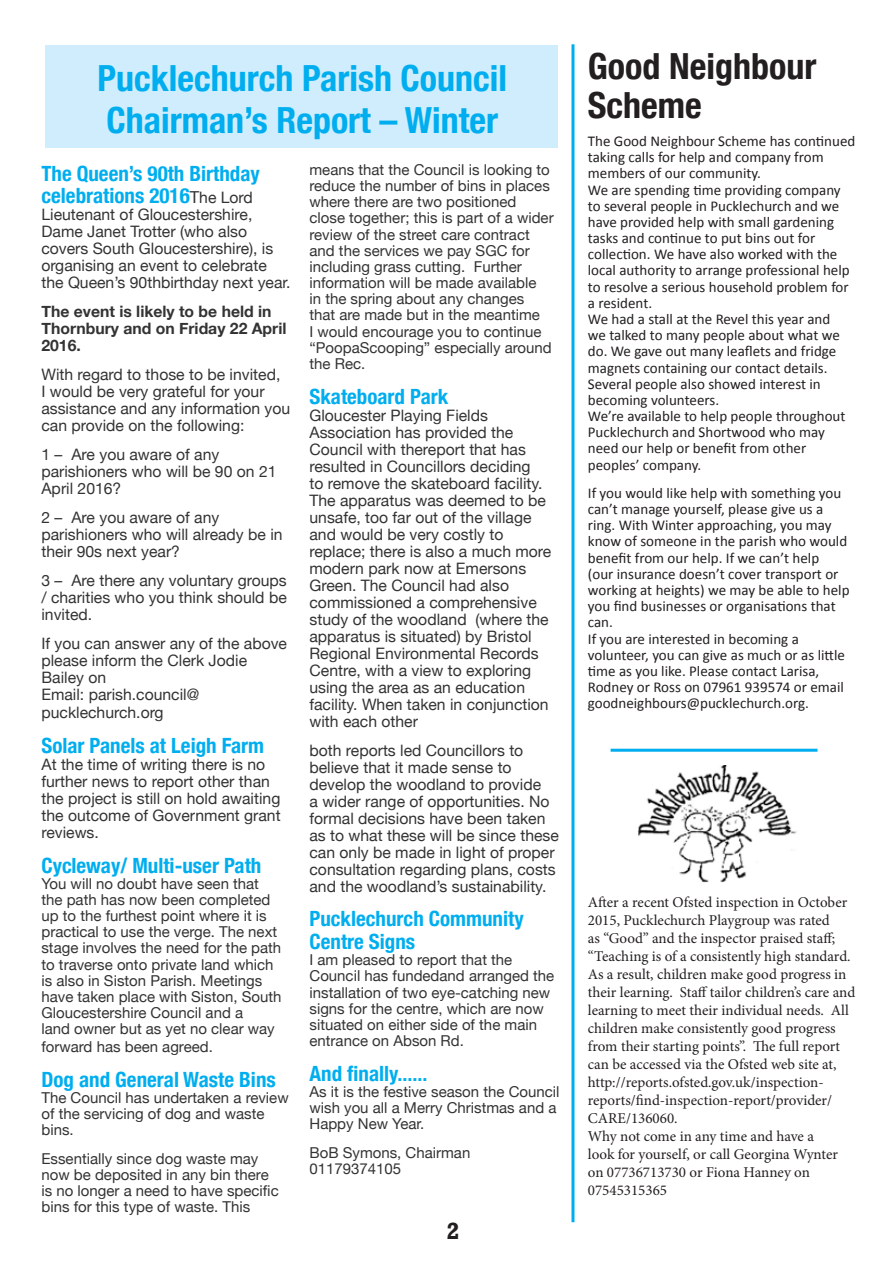
<style>
.page{position:relative;width:893px;height:1263px;background:#fff}
.page>*{position:absolute;margin:0;border:0;box-sizing:border-box;transform-origin:0 0}
.t1{font:700 condensed 36px/42px "Helvetica Neue";color:#00aeef}
.t2{font:700 condensed 36px/38.8px "Helvetica Neue";color:#231f20}
.t3{font:700 24px "Rockwell";color:#231f20}
.t4{font:700 condensed 21px/22.6px "Helvetica Neue";color:#00aeef}
.t5{font:15.75px/17px "Helvetica Neue";color:#333}
.t6{font:700 15.75px/17px "Helvetica Neue";color:#333}
.t7{font:15px/16.2px "Helvetica Neue";color:#333}
.t8{font:15px/16.2px "Calibri";color:#231f20}
.t9{font:15px/18px "Minion Pro";color:#231f20}
.s1{font-weight:400;font-stretch:normal;font-size:16.5px;color:#333}
.s2{font-weight:400;font-stretch:normal;font-size:15.75px;color:#333}
</style>
<div class="page">
<div style="left:45px;top:46px;width:513px;height:102px;background:#cfedfc"></div>
<img style="left:638px;top:765px;width:159px;height:117px">
<hr style="left:571px;top:44px;width:3px;height:1178px;background:#00aeef">
<hr style="left:611px;top:749px;width:206px;height:3px;background:#00aeef">
<h1 class="t1" style="left:97px;top:55px;width:411px">Pucklechurch Parish Council<br>Chairman’s Report – Winter</h1>
<h3 class="t4" style="left:41px;top:160px;width:220px">The Queen’s 90th Birthday celebrations 2016<span class="s1">T</span><span class="s2">he Lord</span></h3>
<p class="t5" style="left:41px;top:205px;width:251px">Lieutenant of Gloucestershire, Dame Janet Trotter (who also covers South Gloucestershire), is organising an event to celebrate the Queen’s 90thbirthday next year.</p>
<p class="t6" style="left:41px;top:302px;width:247px">The event is likely to be held in<br>Thornbury and on Friday 22 April<br>2016.</p>
<p class="t5" style="left:41px;top:365px;width:250px">With regard to those to be invited,<br>I would be very grateful for your assistance and any information you can provide on the following:</p>
<p class="t5" style="left:41px;top:445px;width:237px">1 – Are you aware of any parishioners who will be 90 on 21<br>April 2016?</p>
<p class="t5" style="left:41px;top:508px;width:243px">2 – Are you aware of any parishioners who will already be in their 90s next year?</p>
<p class="t5" style="left:41px;top:571px;width:247px;text-align:justify">3 – Are there any voluntary groups / charities who you think should be invited.</p>
<p class="t5" style="left:41px;top:634px;width:247px">If you can answer any of the above please inform the Clerk Jodie<br>Bailey on<br>Email: parish.council@ pucklechurch.org</p>
<h3 class="t4" style="left:41px;top:732px;width:224px">Solar Panels at Leigh Farm</h3>
<p class="t5" style="left:41px;top:755px;width:241px">At the time of writing there is no further news to report other than the project is still on hold awaiting the outcome of Government grant reviews.</p>
<h3 class="t4" style="left:41px;top:852px;width:221px">Cycleway/ Multi-user Path</h3>
<p class="t7" style="left:41px;top:874px;width:242px">You will no doubt have seen that the path has now been completed up to the furthest point where it is practical to use the verge. The next stage involves the need for the path to traverse onto private land which is also in Siston Parish. Meetings have taken place with Siston, South Gloucestershire Council and a<br>land owner but as yet no clear way</p>
<p class="t7" style="left:41px;top:1038px;width:173px">forward has been agreed.</p>
<h3 class="t4" style="left:41px;top:1066px;width:236px">Dog and General Waste Bins</h3>
<p class="t7" style="left:41px;top:1088px;width:249px">The Council has undertaken a review of the servicing of dog and waste bins.</p>
<p class="t7" style="left:41px;top:1149px;width:239px">Essentially since dog waste may now be deposited in any bin there is no longer a need to have specific bins for this type of waste. This</p>
<p class="t7" style="left:309px;top:160px;width:246px">means that the Council is looking to reduce the number of bins in places where there are two positioned close together; this is part of a wider review of the street care contract and the services we pay SGC for including grass cutting. Further information will be made available<br>in the spring about any changes that are made but in the meantime<br>I would encourage you to continue “PoopaScooping” especially around the Rec.</p>
<h3 class="t4" style="left:309px;top:383px;width:140px">Skateboard Park</h3>
<p class="t5" style="left:309px;top:406px;width:243px">Gloucester Playing Fields<br>Association has provided the<br>Council with thereport that has resulted in Councillors deciding<br>to remove the skateboard facility.<br>The apparatus was deemed to be unsafe, too far out of the village and would be very costly to replace; there is also a much more modern park now at Emersons<br>Green. The Council had also commissioned a comprehensive study of the woodland (where the apparatus is situated) by Bristol<br>Regional Environmental Records<br>Centre, with a view to exploring using the area as an education facility. When taken in conjunction with each other</p>
<p class="t5" style="left:309px;top:740px;width:251px">both reports led Councillors to believe that it made sense to develop the woodland to provide<br>a wider range of opportunities. No formal decisions have been taken as to what these will be since these can only be made in light of proper consultation regarding plans, costs and the woodland’s sustainability.</p>
<h3 class="t4" style="left:309px;top:906px;width:216px">Pucklechurch Community<br>Centre Signs</h3>
<p class="t7" style="left:309px;top:951px;width:246px">I am pleased to report that the<br>Council has fundedand arranged the installation of two eye-catching new signs for the centre, which are now situated on either side of the main entrance on Abson Rd.</p>
<h3 class="t4" style="left:309px;top:1060px;width:120px">And finally......</h3>
<p class="t7" style="left:309px;top:1082px;width:252px">As it is the festive season the Council wish you all a Merry Christmas and a<br>Happy New Year.</p>
<p class="t7" style="left:309px;top:1143px;width:162px">BoB Symons, Chairman<br>01179374105</p>
<h2 class="t3" style="left:446px;top:1216px;width:15px">2</h2>
<h1 class="t2" style="left:588px;top:44px;width:230px">Good Neighbour<br>Scheme</h1>
<p class="t8" style="left:588px;top:133px;width:269px">The Good Neighbour Scheme has continued taking calls for help and company from members of our community.<br>We are spending time providing company to several people in Pucklechurch and we have provided help with small gardening tasks and continue to put bins out for collection. We have also worked with the local authority to arrange professional help to resolve a serious household problem for a resident.<br>We had a stall at the Revel this year and<br>we talked to many people about what we do. We gave out many leaflets and fridge magnets containing our contact details.<br>Several people also showed interest in becoming volunteers.<br>We’re available to help people throughout Pucklechurch and Shortwood who may need our help or benefit from other peoples’ company.</p>
<p class="t8" style="left:588px;top:485px;width:263px">If you would like help with something you can’t manage yourself, please give us a ring. With Winter approaching, you may know of someone in the parish who would benefit from our help. If we can’t help<br>(our insurance doesn’t cover transport or working at heights) we may be able to help you find businesses or organisations that can.<br>If you are interested in becoming a volunteer, you can give as much or as little time as you like. Please contact Larisa, Rodney or Ross on 07961 939574 or email goodneighbours@pucklechurch.org.</p>
<p class="t9" style="left:588px;top:893px;width:269px">After a recent Ofsted inspection in October 2015, Pucklechurch Playgroup was rated<br>as “Good” and the inspector praised staff; “Teaching is of a consistently high standard.<br>As a result, children make good progress in their learning. Staff tailor children’s care and learning to meet their individual needs. All children make consistently good progress from their starting points”. The full report can be accessed via the Ofsted web site at, http://reports.ofsted.gov.uk/inspection&shy;reports/find-inspection-report/provider/ CARE/136060.<br>Why not come in any time and have a<br>look for yourself, or call Georgina Wynter on 07736713730 or Fiona Hanney on 07545315365</p>
</div>
